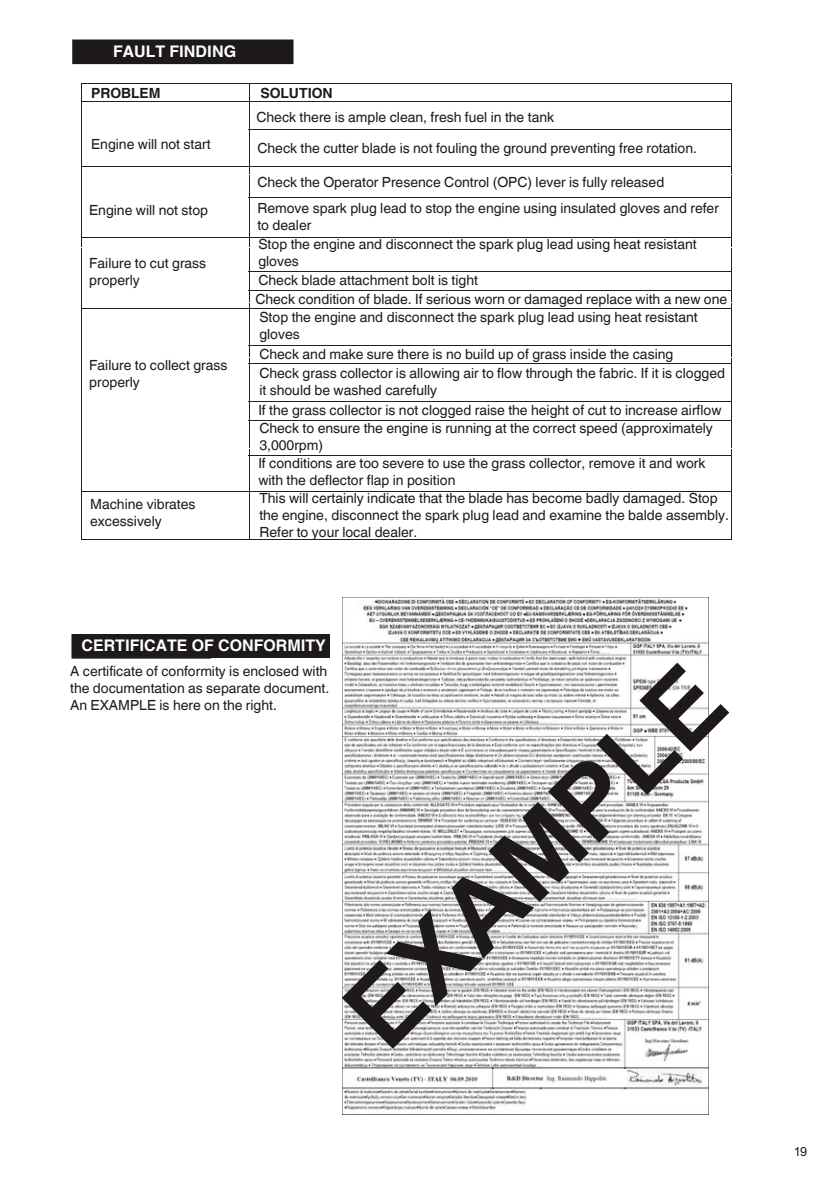
<style>
.page{position:relative;width:840px;height:1191px;background:#fff}
.page>*{position:absolute;margin:0;border:0;box-sizing:border-box;transform-origin:0 0}
.t1{font:700 100.6px "Arial";color:#1d191c}
.t2{font:700 16px "Helvetica World";color:#fff}
.t3{font:14px/16.8px "Helvetica World";color:#1d191c}
.t4{font:700 14px "Helvetica World";color:#1d191c}
.t5{font:12.6px "Arial";color:#1d191c}
</style>
<div class="page">
<div style="left:73px;top:40px;width:220px;height:23px;background:#1d191c"></div>
<div style="left:72px;top:39px;width:221px;height:25px;border:1px solid #1d191c"></div>
<hr style="left:81px;top:83px;width:650px;height:1px;background:#231f20">
<svg style="left:81px;top:84px;width:1px;height:17px"></svg>
<svg style="left:249px;top:84px;width:1px;height:17px"></svg>
<svg style="left:731px;top:83px;width:1px;height:18px"></svg>
<hr style="left:81px;top:101px;width:650px;height:1px;background:#231f20">
<hr style="left:81px;top:102px;width:1px;height:36px;background:#231f20">
<hr style="left:249px;top:102px;width:1px;height:36px;background:#231f20">
<hr style="left:731px;top:102px;width:1px;height:36px;background:#231f20">
<hr style="left:249px;top:130px;width:482px;height:1px;background:#231f20">
<hr style="left:81px;top:138px;width:1px;height:36px;background:#231f20">
<hr style="left:249px;top:138px;width:1px;height:36px;background:#231f20">
<hr style="left:731px;top:138px;width:1px;height:36px;background:#231f20">
<hr style="left:81px;top:166px;width:650px;height:1px;background:#231f20">
<svg style="left:249px;top:175px;width:1px;height:36px"></svg>
<svg style="left:731px;top:175px;width:1px;height:36px"></svg>
<svg style="left:81px;top:174px;width:1px;height:38px"></svg>
<hr style="left:249px;top:197px;width:482px;height:1px;background:#231f20">
<hr style="left:81px;top:212px;width:1px;height:35px;background:#231f20">
<hr style="left:249px;top:212px;width:1px;height:35px;background:#231f20">
<hr style="left:731px;top:212px;width:1px;height:35px;background:#231f20">
<hr style="left:81px;top:237px;width:650px;height:1px;background:#231f20">
<hr style="left:81px;top:248px;width:1px;height:36px;background:#231f20">
<hr style="left:249px;top:248px;width:1px;height:36px;background:#231f20">
<hr style="left:731px;top:248px;width:1px;height:36px;background:#231f20">
<hr style="left:249px;top:272px;width:482px;height:1px;background:#231f20">
<hr style="left:249px;top:290px;width:482px;height:1px;background:#231f20">
<svg style="left:81px;top:284px;width:1px;height:37px"></svg>
<svg style="left:249px;top:284px;width:1px;height:37px"></svg>
<svg style="left:731px;top:284px;width:1px;height:37px"></svg>
<hr style="left:81px;top:309px;width:650px;height:1px;background:#231f20">
<hr style="left:81px;top:321px;width:1px;height:36px;background:#231f20">
<hr style="left:249px;top:321px;width:1px;height:36px;background:#231f20">
<hr style="left:731px;top:321px;width:1px;height:36px;background:#231f20">
<hr style="left:249px;top:345px;width:482px;height:1px;background:#231f20">
<svg style="left:249px;top:358px;width:1px;height:17px"></svg>
<svg style="left:731px;top:358px;width:1px;height:17px"></svg>
<svg style="left:81px;top:357px;width:1px;height:19px"></svg>
<hr style="left:249px;top:363px;width:482px;height:1px;background:#231f20">
<hr style="left:81px;top:376px;width:1px;height:36px;background:#231f20">
<hr style="left:249px;top:376px;width:1px;height:36px;background:#231f20">
<hr style="left:731px;top:376px;width:1px;height:36px;background:#231f20">
<hr style="left:249px;top:401px;width:482px;height:1px;background:#231f20">
<hr style="left:81px;top:412px;width:1px;height:36px;background:#231f20">
<hr style="left:249px;top:412px;width:1px;height:36px;background:#231f20">
<hr style="left:731px;top:412px;width:1px;height:36px;background:#231f20">
<hr style="left:249px;top:420px;width:482px;height:1px;background:#231f20">
<svg style="left:249px;top:449px;width:1px;height:18px"></svg>
<svg style="left:731px;top:449px;width:1px;height:18px"></svg>
<svg style="left:81px;top:448px;width:1px;height:19px"></svg>
<hr style="left:249px;top:455px;width:482px;height:1px;background:#231f20">
<hr style="left:81px;top:467px;width:1px;height:36px;background:#231f20">
<hr style="left:249px;top:467px;width:1px;height:36px;background:#231f20">
<hr style="left:731px;top:467px;width:1px;height:36px;background:#231f20">
<hr style="left:81px;top:491px;width:650px;height:1px;background:#231f20">
<hr style="left:81px;top:504px;width:1px;height:36px;background:#231f20">
<hr style="left:81px;top:539px;width:168px;height:1px;background:#231f20">
<hr style="left:249px;top:504px;width:1px;height:36px;background:#231f20">
<hr style="left:249px;top:539px;width:482px;height:1px;background:#231f20">
<hr style="left:731px;top:504px;width:1px;height:36px;background:#231f20">
<div style="left:72px;top:634px;width:257px;height:24px;background:#1d191c"></div>
<img style="left:342px;top:597px;width:366px;height:517px">
<p class="t2" style="left:113px;top:45px;width:124px">FAULT FINDING</p>
<p class="t4" style="left:91px;top:87px;width:71px">PROBLEM</p>
<p class="t4" style="left:260px;top:87px;width:74px">SOLUTION</p>
<p class="t3" style="left:91px;top:137px;width:121px">Engine will not start</p>
<p class="t3" style="left:89px;top:203px;width:120px">Engine will not stop</p>
<p class="t3" style="left:89px;top:256px;width:118px">Failure to cut grass properly</p>
<p class="t3" style="left:89px;top:358px;width:140px">Failure to collect grass properly</p>
<p class="t3" style="left:90px;top:497px;width:107px">Machine vibrates excessively</p>
<p class="t3" style="left:256px;top:110px;width:299px">Check there is ample clean, fresh fuel in the tank</p>
<p class="t3" style="left:257px;top:141px;width:441px">Check the cutter blade is not fouling the ground preventing free rotation.</p>
<p class="t3" style="left:257px;top:170px;width:463px;line-height:26px">Check the Operator Presence Control (OPC) lever is fully released<br>Remove spark plug lead to stop the engine using insulated gloves and refer</p>
<p class="t3" style="left:257px;top:216px;width:440px;line-height:19.2px">to dealer<br>Stop the engine and disconnect the spark plug lead using heat resistant</p>
<p class="t3" style="left:255px;top:253px;width:473px;line-height:18.2px">gloves<br>Check blade attachment bolt is tight<br>Check condition of blade. If serious worn or damaged replace with a new one Stop the engine and disconnect the spark plug lead using heat resistant gloves</p>
<p class="t3" style="left:259px;top:346px;width:467px;line-height:19px">Check and make sure there is no build up of grass inside the casing<br>Check grass collector is allowing air to flow through the fabric. If it is clogged</p>
<p class="t3" style="left:258px;top:381px;width:464px;line-height:20.2px">it should be washed carefully<br>If the grass collector is not clogged raise the height of cut to increase airflow</p>
<p class="t3" style="left:259px;top:421px;width:455px">Check to ensure the engine is running at the correct speed (approximately<br>3,000rpm)</p>
<p class="t3" style="left:258px;top:456px;width:448px">If conditions are too severe to use the grass collector, remove it and work with the deflector flap in position</p>
<p class="t3" style="left:259px;top:491px;width:471px">This will certainly indicate that the blade has become badly damaged. Stop the engine, disconnect the spark plug lead and examine the balde assembly.<br>Refer to your local dealer.</p>
<p class="t2" style="left:82px;top:639px;width:245px">CERTIFICATE OF CONFORMITY</p>
<p class="t3" style="left:70px;top:664px;width:260px">A certificate of conformity is enclosed with the documentation as separate document.<br>An EXAMPLE is here on the right.</p>
<h1 class="t1" style="left:321px;top:987px;width:489px;rotate:-45deg">EXAMPLE</h1>
<p class="t5" style="left:793px;top:1147px;width:15px">19</p>
</div>
